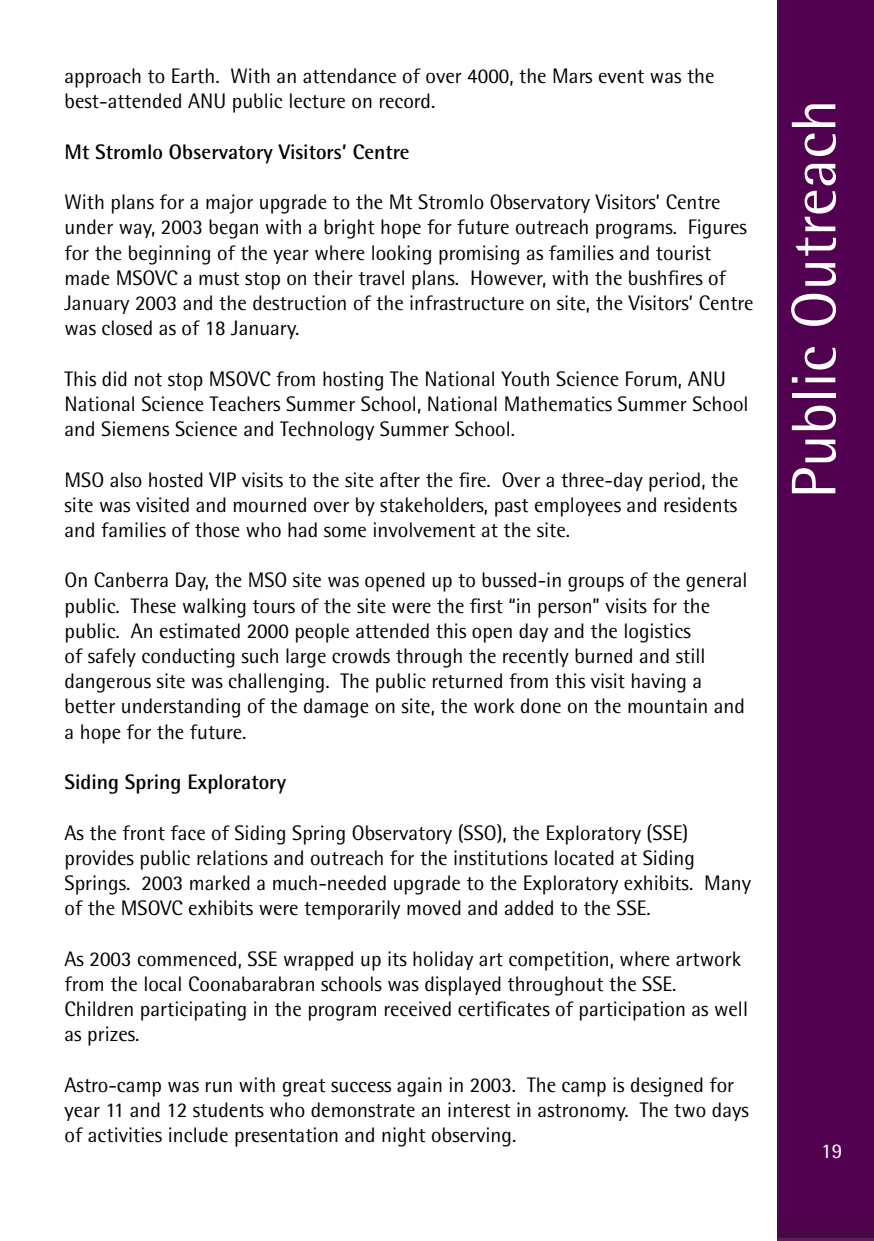
<style>
.page{position:relative;width:874px;height:1241px;background:#fff}
.page>*{position:absolute;margin:0;border:0;box-sizing:border-box;transform-origin:0 0}
.t1{font:63px "Rotis Semi Sans";color:#fff}
.t2{font:21px/25.2px "Rotis Semi Sans";color:#000}
.t3{font:700 21px "Rotis Semi Sans";color:#000}
.t4{font:21px "Rotis Semi Sans";color:#fff}
</style>
<div class="page">
<div style="left:777px;top:0;width:96px;height:1240px;background:#520150"></div>
<p class="t2" style="left:64px;top:63px;width:651px">approach to Earth. With an attendance of over 4000, the Mars event was the best-attended ANU public lecture on record.</p>
<p class="t3" style="left:64px;top:139px;width:346px">Mt Stromlo Observatory Visitors’ Centre</p>
<p class="t2" style="left:64px;top:189px;width:690px">With plans for a major upgrade to the Mt Stromlo Observatory Visitors’ Centre under way, 2003 began with a bright hope for future outreach programs. Figures for the beginning of the year where looking promising as families and tourist made MSOVC a must stop on their travel plans. However, with the bushfires of January 2003 and the destruction of the infrastructure on site, the Visitors’ Centre was closed as of 18 January.</p>
<p class="t2" style="left:64px;top:366px;width:685px">This did not stop MSOVC from hosting The National Youth Science Forum, ANU<br>National Science Teachers Summer School, National Mathematics Summer School and Siemens Science and Technology Summer School.</p>
<p class="t2" style="left:64px;top:466px;width:675px;text-align:justify">MSO also hosted VIP visits to the site after the fire. Over a three-day period, the site was visited and mourned over by stakeholders, past employees and residents and families of those who had some involvement at the site.</p>
<p class="t2" style="left:64px;top:567px;width:684px">On Canberra Day, the MSO site was opened up to bussed-in groups of the general public. These walking tours of the site were the first “in person” visits for the public. An estimated 2000 people attended this open day and the logistics<br>of safely conducting such large crowds through the recently burned and still dangerous site was challenging. The public returned from this visit having a better understanding of the damage on site, the work done on the mountain and a hope for the future.</p>
<p class="t3" style="left:64px;top:769px;width:223px">Siding Spring Exploratory</p>
<p class="t2" style="left:64px;top:819px;width:687px">As the front face of Siding Spring Observatory (SSO), the Exploratory (SSE) provides public relations and outreach for the institutions located at Siding Springs. 2003 marked a much-needed upgrade to the Exploratory exhibits. Many of the MSOVC exhibits were temporarily moved and added to the SSE.</p>
<p class="t2" style="left:64px;top:945px;width:684px">As 2003 commenced, SSE wrapped up its holiday art competition, where artwork from the local Coonabarabran schools was displayed throughout the SSE.<br>Children participating in the program received certificates of participation as well as prizes.</p>
<p class="t2" style="left:64px;top:1071px;width:685px">Astro-camp was run with great success again in 2003. The camp is designed for year 11 and 12 students who demonstrate an interest in astronomy. The two days of activities include presentation and night observing.</p>
<h1 class="t1" style="left:776px;top:498px;width:401px;rotate:-90deg">Public Outreach</h1>
<p class="t4" style="left:820px;top:1137px;width:23px">19</p>
</div>
